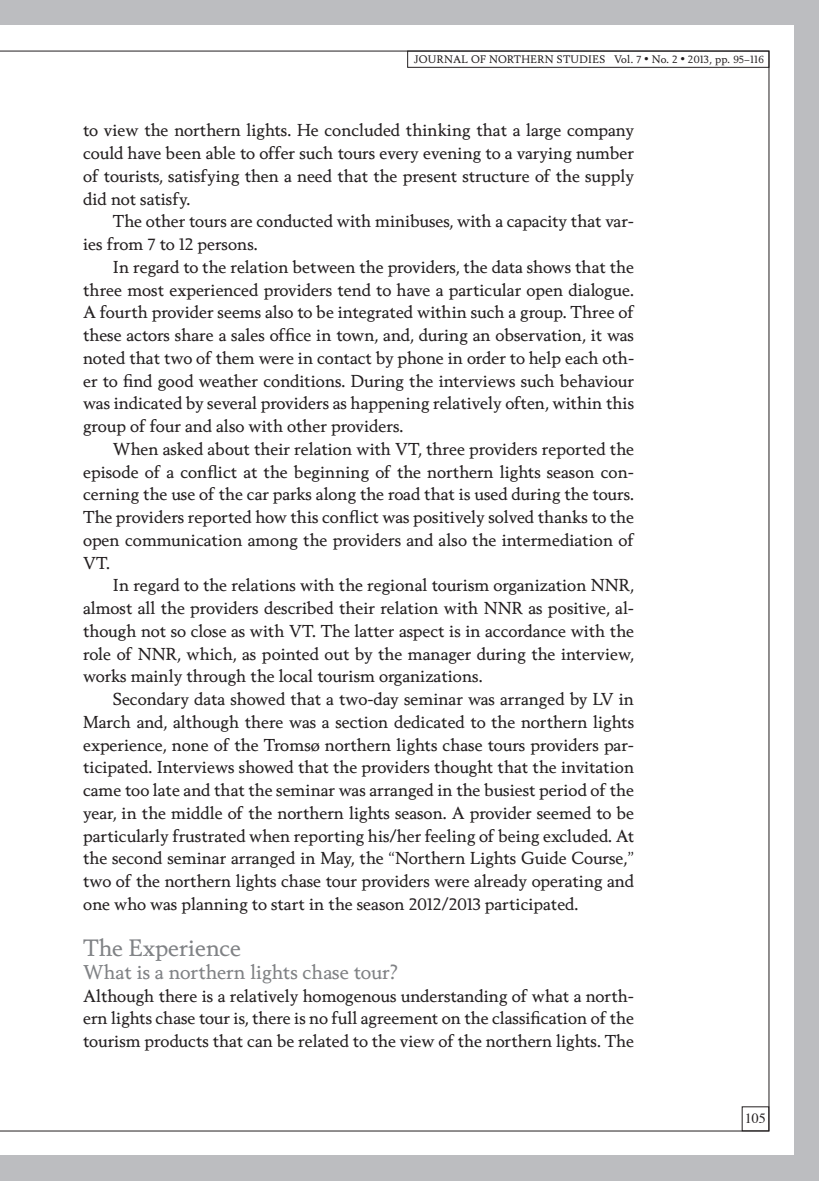
<style>
.page{position:relative;width:819px;height:1181px;background:#fff}
.page>*{position:absolute;margin:0;border:0;box-sizing:border-box;transform-origin:0 0}
.t1{font:22.75px "Berling Nova Text";color:#808285}
.t2{font:19.25px "Berling Nova Text";color:#808285}
.t3{font:16.62px/22.8px "Berling Nova Text";color:#231f20;text-align:justify}
.t4{font:14px "Times";color:#231f20}
.t5{font:10.5px "Berling Nova Text";letter-spacing:.03em;color:#231f20}
</style>
<div class="page">
<div style="left:794px;top:0;width:25px;height:1181px;background:#bcbdc0"></div>
<div style="left:0;top:0;width:819px;height:25px;background:#bcbdc0"></div>
<div style="left:0;top:1155px;width:819px;height:26px;background:#bcbdc0"></div>
<div style="left:407px;top:51px;width:362px;height:17px;border:1px solid #231f20"></div>
<p class="t5" style="left:414px;top:53px;width:351px">journal of northern studies Vol. 7 <sup>•</sup> No. 2 <sup>•</sup> 2013, pp. 95–116</p>
<p class="t3" style="left:83px;top:119px;width:552px">to view the northern lights. He concluded thinking that a large company could have been able to offer such tours every evening to a varying number of tourists, satisfying then a need that the present structure of the supply did not satisfy.</p>
<p class="t3" style="left:83px;top:209px;width:552px;text-indent:30px">The other tours are conducted with minibuses, with a capacity that var&shy;ies from 7 to 12 persons.</p>
<p class="t3" style="left:83px;top:255px;width:552px;text-indent:30px">In regard to the relation between the providers, the data shows that the three most experienced providers tend to have a particular open dialogue.<br>A fourth provider seems also to be integrated within such a group. Three of these actors share a sales office in town, and, during an observation, it was noted that two of them were in contact by phone in order to help each oth&shy;er to find good weather conditions. During the interviews such behaviour was indicated by several providers as happening relatively often, within this group of four and also with other providers.</p>
<p class="t3" style="left:83px;top:437px;width:552px;text-indent:30px">When asked about their relation with VT, three providers reported the episode of a conflict at the beginning of the northern lights season con&shy;cerning the use of the car parks along the road that is used during the tours.<br>The providers reported how this conflict was positively solved thanks to the open communication among the providers and also the intermediation of VT.</p>
<p class="t3" style="left:83px;top:573px;width:552px;text-indent:30px">In regard to the relations with the regional tourism organization NNR, almost all the providers described their relation with NNR as positive, al&shy;though not so close as with VT. The latter aspect is in accordance with the role of NNR, which, as pointed out by the manager during the interview, works mainly through the local tourism organizations.</p>
<p class="t3" style="left:83px;top:687px;width:552px;text-indent:30px">Secondary data showed that a two-day seminar was arranged by LV in March and, although there was a section dedicated to the northern lights experience, none of the Tromsø northern lights chase tours providers par&shy;ticipated. Interviews showed that the providers thought that the invitation came too late and that the seminar was arranged in the busiest period of the year, in the middle of the northern lights season. A provider seemed to be particularly frustrated when reporting his/her feeling of being excluded. At the second seminar arranged in May, the “Northern Lights Guide Course,” two of the northern lights chase tour providers were already operating and one who was planning to start in the season 2012/2013 participated.</p>
<h1 class="t1" style="left:83px;top:933px;width:159px">The Experience</h1>
<p class="t2" style="left:83px;top:959px;width:316px">What is a northern lights chase tour?</p>
<p class="t3" style="left:83px;top:983px;width:552px">Although there is a relatively homogenous understanding of what a north&shy;ern lights chase tour is, there is no full agreement on the classification of the tourism products that can be related to the view of the northern lights. The</p>
<p class="t4" style="left:744px;top:1105px;width:22px">105</p>
</div>
